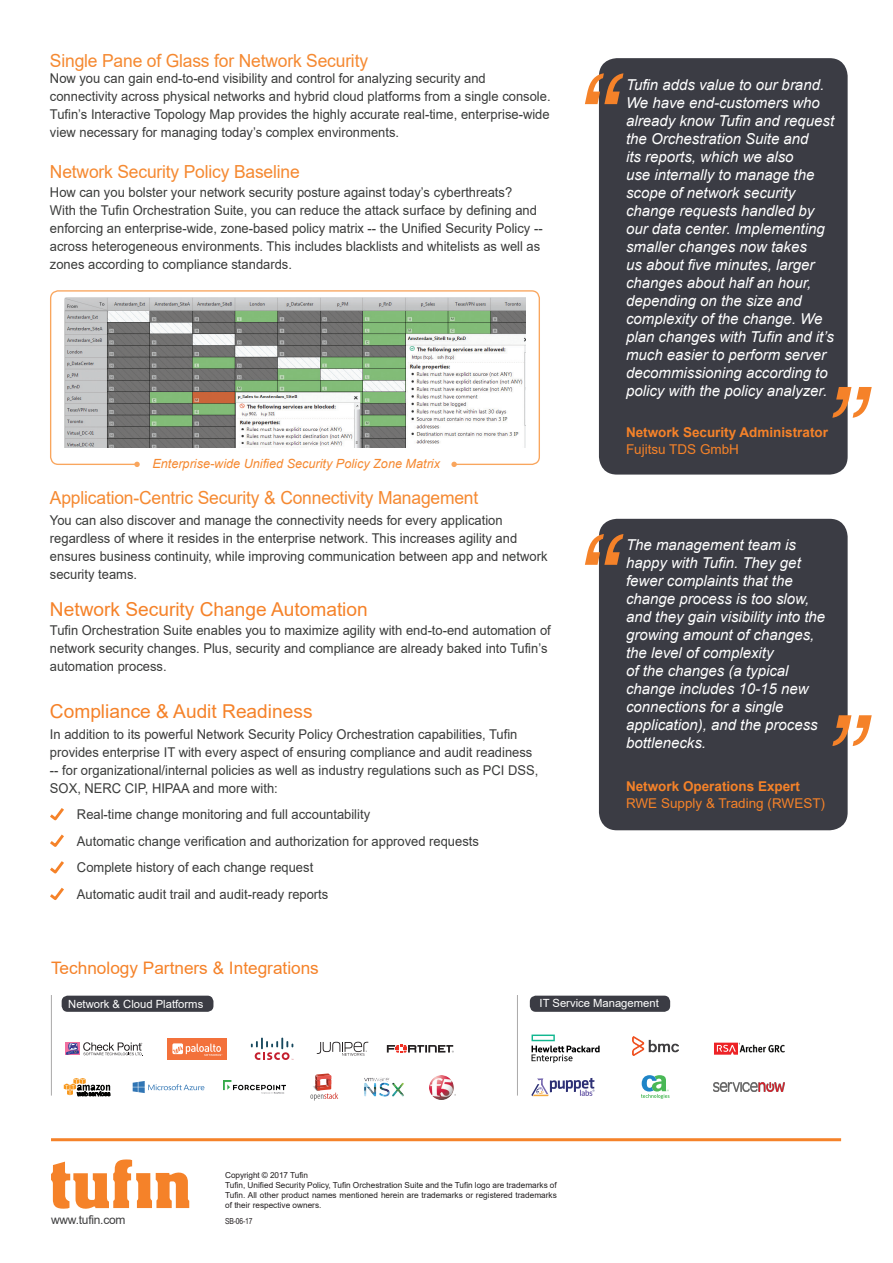
<style>
.page{position:relative;width:893px;height:1263px;background:#fff}
.page>*{position:absolute;margin:0;border:0;box-sizing:border-box;transform-origin:0 0}
.t1{font:19.2px "Arial";color:#f58229}
.t2{font:18px "Arial";letter-spacing:-.01em;color:#f58931}
.t3{font:17.25px "Arial";color:#f58229}
.t4{font:italic 15px/18px "Arial";color:#fff}
.t5{font:13.5px/18px "Arial";color:#3a3b3a;scale:.96 1}
.t6{font:700 13.5px "Arial";color:#f58229}
.t7{font:13.5px "Arial";color:#f58229}
.t8{font:italic 12.6px "Arial";color:#f58931}
.t9{font:12px "Arial";letter-spacing:-.02em;color:#3e3e3f}
.t10{font:11.25px "Arial";color:#fff}
.t11{font:8.25px/9.9px "Arial";color:#231f20}
.t12{font:8.25px "Arial Narrow";color:#231f20}
</style>
<div class="page">
<svg style="left:50px;top:808px;width:14px;height:13px"></svg>
<svg style="left:50px;top:834px;width:14px;height:13px"></svg>
<svg style="left:50px;top:861px;width:14px;height:13px"></svg>
<svg style="left:50px;top:887px;width:14px;height:13px"></svg>
<img style="left:64px;top:298px;width:461px;height:150px">
<div style="left:50px;top:290px;width:490px;height:175px;border:1px solid #f9a65e;border-radius:8px"></div>
<svg style="left:451px;top:462px;width:6px;height:5px"></svg>
<svg style="left:134px;top:462px;width:6px;height:5px"></svg>
<div style="left:599px;top:58px;width:249px;height:417px;background:#3b3c44;border-radius:18px"></div>
<div style="left:599px;top:519px;width:249px;height:311px;background:#3b3c44;border-radius:18px"></div>
<svg style="left:832px;top:387px;width:40px;height:31px"></svg>
<svg style="left:832px;top:715px;width:40px;height:31px"></svg>
<svg style="left:585px;top:73px;width:38px;height:31px"></svg>
<svg style="left:585px;top:534px;width:38px;height:31px"></svg>
<hr style="left:51px;top:1138px;width:790px;height:3px;background:#f58229">
<svg style="left:51px;top:1159px;width:138px;height:50px"></svg>
<div style="left:65px;top:1042px;width:15px;height:13px;background:#f170a0"></div>
<svg style="left:66px;top:1042px;width:77px;height:14px"></svg>
<div style="left:167px;top:1038px;width:59px;height:21px;background:#f3713b"></div>
<svg style="left:172px;top:1043px;width:50px;height:13px"></svg>
<svg style="left:251px;top:1037px;width:42px;height:23px"></svg>
<svg style="left:317px;top:1042px;width:51px;height:14px"></svg>
<svg style="left:387px;top:1045px;width:67px;height:7px"></svg>
<svg style="left:64px;top:1078px;width:46px;height:18px"></svg>
<svg style="left:133px;top:1081px;width:71px;height:12px"></svg>
<img style="left:224px;top:1080px;width:61px;height:14px">
<svg style="left:310px;top:1073px;width:29px;height:27px"></svg>
<img style="left:364px;top:1077px;width:40px;height:20px">
<img style="left:429px;top:1076px;width:26px;height:23px">
<div style="left:530px;top:996px;width:140px;height:16px;background:#3b3c44;border-radius:6px"></div>
<img style="left:713px;top:1083px;width:71px;height:8px">
<svg style="left:531px;top:1078px;width:63px;height:18px"></svg>
<svg style="left:714px;top:1043px;width:26px;height:12px"></svg>
<img style="left:740px;top:1044px;width:45px;height:9px">
<svg style="left:531px;top:1034px;width:69px;height:29px"></svg>
<svg style="left:641px;top:1075px;width:29px;height:24px"></svg>
<img style="left:632px;top:1036px;width:46px;height:19px">
<div style="left:62px;top:996px;width:151px;height:16px;background:#3b3c44;border-radius:6px"></div>
<hr style="left:517px;top:995px;width:1px;height:100px;background:#aba9a9">
<hr style="left:51px;top:995px;width:1px;height:100px;background:#aba9a9">
<h2 class="t2" style="left:50px;top:48px;width:320px">Single Pane of Glass for Network Security</h2>
<p class="t5" style="left:50px;top:69px;width:523px">Now you can gain end t o- -end visibility and control for analyzing security and connectivity across physical networks and hybrid cloud platforms from a single console.<br>Tufin s’ Interactive Topology Map provides the highly accurate real-time, enterprise-wide view necessary for managing today s’ complex environments.</p>
<h2 class="t2" style="left:50px;top:160px;width:251px">Network Security Policy Baseline</h2>
<p class="t5" style="left:50px;top:183px;width:515px">How can you bolster your network security posture against today s’ cyberthreats?<br>With the Tufin Orchestration Suite, you can reduce the attack surface by defining and enforcing an enterprise-wide, zone-based policy matrix -- the Unified Security Policy -- across heterogeneous environments. This includes blacklists and whitelists as well as zones according to compliance standards.</p>
<p class="t8" style="left:152px;top:455px;width:289px">Enterprise-wide Unified Security Policy Zone Matrix</p>
<h2 class="t2" style="left:50px;top:485px;width:430px">Application-Centric Security &amp; Connectivity Management</h2>
<p class="t5" style="left:50px;top:512px;width:520px">You can also discover and manage the connectivity needs for every application regardless of where it resides in the enterprise network. This increases agility and ensures business continuity, while improving communication between app and network security teams.</p>
<h1 class="t1" style="left:50px;top:596px;width:319px">Network Security Change Automation</h1>
<p class="t5" style="left:50px;top:621px;width:523px">Tufin Orchestration Suite enables you to maximize agility with end t o- -end automation of network security changes. Plus, security and compliance are already baked into Tufin s’ automation process.</p>
<h1 class="t1" style="left:50px;top:698px;width:264px">Compliance &amp; Audit Readiness</h1>
<p class="t5" style="left:50px;top:725px;width:510px">In addition to its powerful Network Security Policy Orchestration capabilities, Tufin provides enterprise IT with every aspect of ensuring compliance and audit readiness -- for organizational/internal policies as well as industry regulations such as PCI DSS, SOX, NERC CIP, HIPAA and more with:</p>
<p class="t5" style="left:77px;top:801px;width:420px;line-height:26.5px">Real-time change monitoring and full accountability<br>Automatic change verification and authorization for approved requests Complete history of each change request<br>Automatic audit trail and audit-ready reports</p>
<p class="t3" style="left:51px;top:956px;width:269px">Technology Partners &amp; Integrations</p>
<p class="t4" style="left:626px;top:76px;width:210px">Tufin adds value to our brand.<br>We have end-customers who already know Tufin and request the Orchestration Suite and<br>its reports, which we also<br>use internally to manage the scope of network security change requests handled by our data center. Implementing smaller changes now takes<br>us about five minutes, larger changes about half an hour, depending on the size and complexity of the change. We plan changes with Tufin and s’i t much easier to perform server decommissioning according to policy with the policy analyzer.</p>
<p class="t6" style="left:626px;top:423px;width:204px">Network Security Administrator</p>
<p class="t7" style="left:626px;top:440px;width:115px">Fujitsu TDS GmbH</p>
<p class="t4" style="left:626px;top:536px;width:201px">The management team is happy with Tufin. They get fewer complaints that the change process is too slow, and they gain visibility into the growing amount of changes, the level of complexity<br>of the changes (a typical change includes 10-15 new connections for a single application ,) and the process bottlenecks.</p>
<p class="t6" style="left:626px;top:777px;width:176px">Network Operations Expert</p>
<p class="t7" style="left:626px;top:794px;width:201px">RWE Supply &amp; Trading (RWEST(</p>
<p class="t10" style="left:68px;top:996px;width:137px">Network &amp; Cloud Platforms</p>
<p class="t10" style="left:540px;top:995px;width:121px">IT Service Management</p>
<p class="t9" style="left:51px;top:1211px;width:76px">www.tufin.com</p>
<p class="t11" style="left:225px;top:1170px;width:333px">Copyright © 2017 Tufin<br>Tufin, Unified Security Policy, Tufin Orchestration Suite and the Tufin logo are trademarks of Tufin. All other product names mentioned herein are trademarks or registered trademarks of their respective owners.</p>
<p class="t12" style="left:225px;top:1215px;width:29px">SB-06-17</p>
</div>
